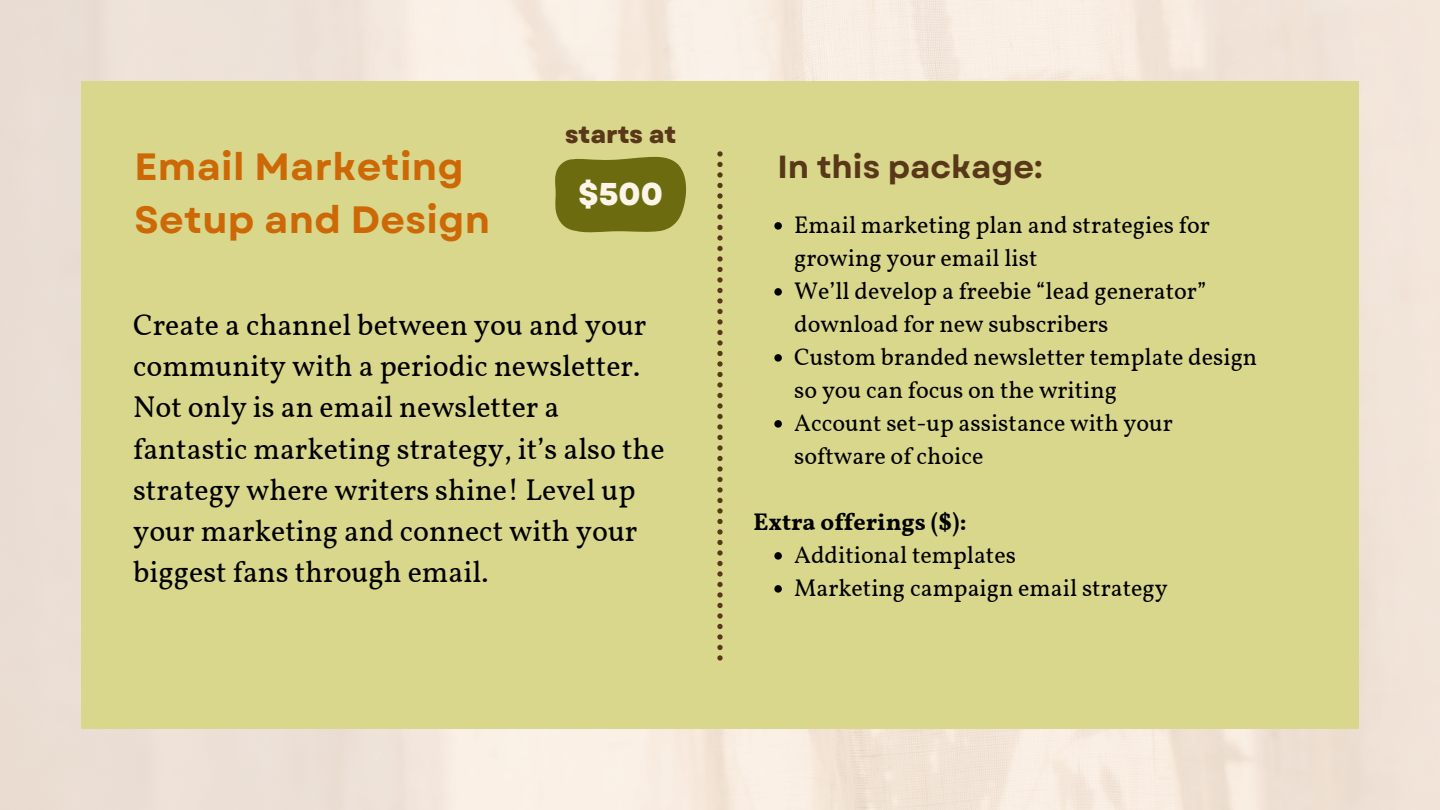
<style>
.page{position:relative;width:1440px;height:810px;background:#fff}
.page>*{position:absolute;margin:0;border:0;box-sizing:border-box;transform-origin:0 0}
.t1{font:700 38px/52.5px "Garet";letter-spacing:.01em;color:#cd6806}
.t2{font:700 32px "Garet";color:#593719}
.t3{font:800 31.5px "Garet";color:#faf5e8}
.t4{font:30px/41.2px "Vollkorn";color:#000}
.t5{font:800 24.5px "Garet";color:#593719}
.t6{font:24px/33px "Vollkorn";color:#000}
.t7{font:700 24px "Vollkorn";color:#000}
</style>
<div class="page">
<div style="left:81px;top:81px;width:1278px;height:648px;background:#d8d78c"></div>
<svg style="left:717px;top:151px;width:6px;height:510px;background:#ab9f63"></svg>
<svg style="left:555px;top:157px;width:131px;height:75px;background:#76741a"></svg>
<svg style="left:774px;top:222px;width:8px;height:8px"></svg>
<svg style="left:774px;top:288px;width:8px;height:8px"></svg>
<svg style="left:774px;top:354px;width:8px;height:8px"></svg>
<svg style="left:774px;top:420px;width:8px;height:8px"></svg>
<svg style="left:774px;top:552px;width:8px;height:8px"></svg>
<svg style="left:774px;top:585px;width:8px;height:8px"></svg>
<p class="t5" style="left:565px;top:117px;width:113px">starts at</p>
<p class="t1" style="left:134px;top:141px;width:357px">Email Marketing<br>Setup and Design</p>
<p class="t2" style="left:777px;top:144px;width:267px">In this package:</p>
<p class="t3" style="left:579px;top:171px;width:86px">$500</p>
<p class="t6" style="left:794px;top:210px;width:417px">Email marketing plan and strategies for growing your email list</p>
<h4 class="t6" style="left:794px;top:276px;width:414px">We’ll develop a freebie “lead generator” download for new subscribers</h4>
<h1 class="t6" style="left:794px;top:342px;width:465px">Custom branded newsletter template design so you can focus on the writing</h1>
<h2 class="t6" style="left:794px;top:408px;width:380px">Account set-up assistance with your software of choice</h2>
<h4 class="t4" style="left:133px;top:307px;width:533px">Create a channel between you and your community with a periodic newsletter.<br>Not only is an email newsletter a fantastic marketing strategy, it’s also the strategy where writers shine! Level up your marketing and connect with your biggest fans through email.</h4>
<p class="t7" style="left:753px;top:507px;width:215px">Extra offerings ($):</p>
<h2 class="t6" style="left:794px;top:540px;width:223px">Additional templates</h2>
<p class="t6" style="left:794px;top:573px;width:375px">Marketing campaign email strategy</p>
</div>
